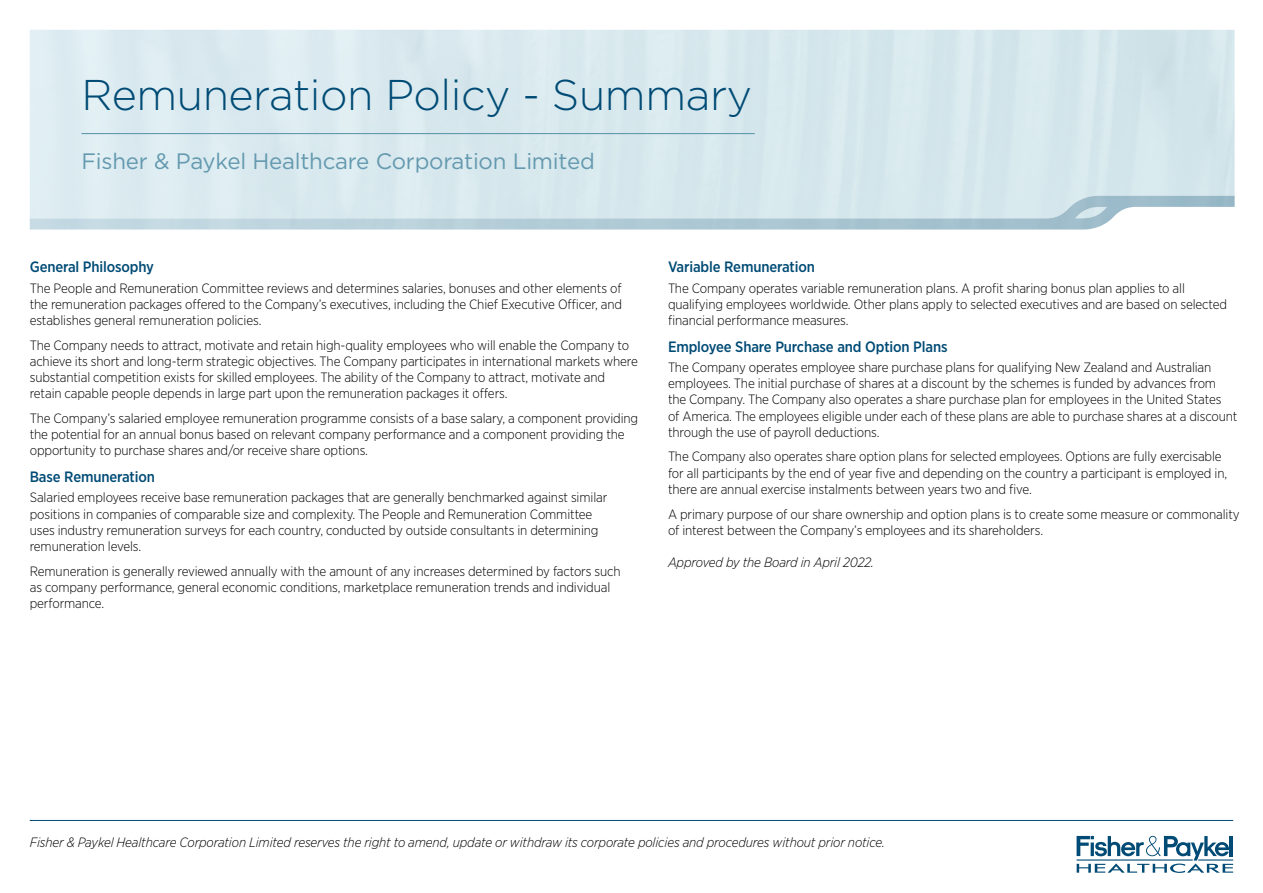
<style>
.page{position:relative;width:1263px;height:893px;background:#fff}
.page>*{position:absolute;margin:0;border:0;box-sizing:border-box;transform-origin:0 0}
.t1{font:300 42.9px "Gotham";letter-spacing:-.01em;color:#004b75}
.t2{font:22.35px "Gotham";letter-spacing:-.01em;color:#6499af}
.t3{font:500 15px "Gotham Narrow";letter-spacing:-.01em;color:#004b75}
.t4{font:300 13.5px/16.2px "Gotham Narrow";letter-spacing:-.01em;color:#000}
.t5{font:italic 300 13.5px "Gotham Narrow";letter-spacing:-.01em;color:#000}
</style>
<div class="page">
<svg style="left:1076px;top:836px;width:157px;height:37px"></svg>
<hr style="left:30px;top:820px;width:1203px;height:1px;background:#004b75">
<hr style="left:81px;top:133px;width:674px;height:1px;background:#6499af">
<h1 class="t1" style="left:81px;top:67px;width:672px">Remuneration Policy - Summary</h1>
<h2 class="t2" style="left:81px;top:147px;width:515px">Fisher &amp; Paykel Healthcare Corporation Limited</h2>
<p class="t3" style="left:30px;top:257px;width:126px">General Philosophy</p>
<p class="t4" style="left:30px;top:279px;width:594px;text-align:justify">The People and Remuneration Committee reviews and determines salaries, bonuses and other elements of the remuneration packages offered to the Company’s executives, including the Chief Executive Officer, and establishes general remuneration policies.</p>
<p class="t4" style="left:30px;top:337px;width:610px">The Company needs to attract, motivate and retain high-quality employees who will enable the Company to achieve its short and long-term strategic objectives. The Company participates in international markets where substantial competition exists for skilled employees. The ability of the Company to attract, motivate and retain capable people depends in large part upon the remuneration packages it offers.</p>
<p class="t4" style="left:30px;top:410px;width:610px">The Company’s salaried employee remuneration programme consists of a base salary, a component providing the potential for an annual bonus based on relevant company performance and a component providing the opportunity to purchase shares and/or receive share options.</p>
<p class="t3" style="left:30px;top:467px;width:127px">Base Remuneration</p>
<p class="t4" style="left:30px;top:489px;width:579px">Salaried employees receive base remuneration packages that are generally benchmarked against similar positions in companies of comparable size and complexity. The People and Remuneration Committee uses industry remuneration surveys for each country, conducted by outside consultants in determining remuneration levels.</p>
<p class="t4" style="left:30px;top:562px;width:592px">Remuneration is generally reviewed annually with the amount of any increases determined by factors such as company performance, general economic conditions, marketplace remuneration trends and individual performance.</p>
<p class="t3" style="left:668px;top:257px;width:148px">Variable Remuneration</p>
<p class="t4" style="left:668px;top:279px;width:561px">The Company operates variable remuneration plans. A profit sharing bonus plan applies to all qualifying employees worldwide. Other plans apply to selected executives and are based on selected financial performance measures.</p>
<p class="t3" style="left:668px;top:337px;width:281px">Employee Share Purchase and Option Plans</p>
<p class="t4" style="left:668px;top:359px;width:571px">The Company operates employee share purchase plans for qualifying New Zealand and Australian employees. The initial purchase of shares at a discount by the schemes is funded by advances from the Company. The Company also operates a share purchase plan for employees in the United States<br>of America. The employees eligible under each of these plans are able to purchase shares at a discount through the use of payroll deductions.</p>
<p class="t4" style="left:668px;top:448px;width:561px">The Company also operates share option plans for selected employees. Options are fully exercisable for all participants by the end of year five and depending on the country a participant is employed in, there are annual exercise instalments between years two and five.</p>
<p class="t4" style="left:668px;top:505px;width:573px">A primary purpose of our share ownership and option plans is to create some measure or commonality of interest between the Company’s employees and its shareholders.</p>
<p class="t5" style="left:668px;top:554px;width:207px">Approved by the Board in April 2022.</p>
<p class="t5" style="left:30px;top:834px;width:856px">Fisher &amp; Paykel Healthcare Corporation Limited reserves the right to amend, update or withdraw its corporate policies and procedures without prior notice.</p>
</div>
